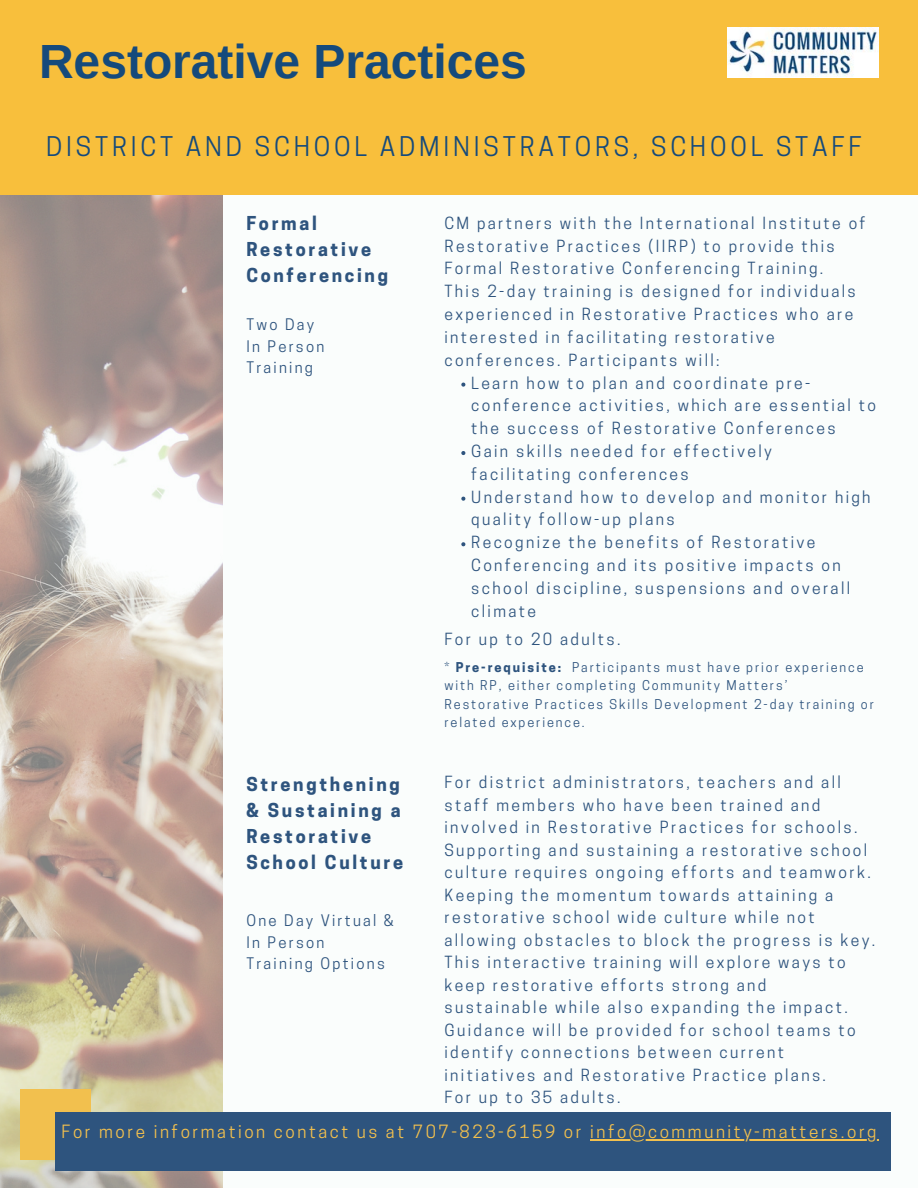
<style>
.page{position:relative;width:918px;height:1188px;background:#fafdfc}
.page>*{position:absolute;margin:0;border:0;box-sizing:border-box;transform-origin:0 0}
.t1{font:700 48px "Arimo";color:#154a7c}
.t2{font:25.5px "Cooper Hewitt";letter-spacing:.15em;color:#154a7c}
.t3{font:700 18px/26px "Cooper Hewitt";letter-spacing:.15em;color:#2e547e}
.t4{font:17.1px "Cooper Hewitt";letter-spacing:.15em;color:#f2c04e}
.t5{font:15.75px/22.5px "Cooper Hewitt";letter-spacing:.15em;color:#2e547e}
.t6{font:15px/21.5px "Cooper Hewitt";letter-spacing:.15em;color:#2e547e}
.t7{font:12.75px/18.5px "Cooper Hewitt";letter-spacing:.15em;color:#2e547e}
.s1{font-weight:700}
</style>
<div class="page">
<img style="left:0;top:194px;width:223px;height:994px">
<div style="left:0;top:0;width:918px;height:194px;background:#f8bf3c"></div>
<svg style="left:461px;top:383px;width:4px;height:4px"></svg>
<svg style="left:461px;top:451px;width:4px;height:4px"></svg>
<svg style="left:461px;top:497px;width:4px;height:4px"></svg>
<svg style="left:461px;top:542px;width:4px;height:4px"></svg>
<img style="left:727px;top:27px;width:152px;height:51px">
<div style="left:20px;top:1089px;width:71px;height:71px;background:#f2c04e"></div>
<div style="left:55px;top:1112px;width:835px;height:59px;background:#2e547e"></div>
<hr style="left:590px;top:1139px;width:289px;height:2px;background:#f2c04e">
<p class="t1" style="left:39px;top:35px;width:489px">Restorative Practices</p>
<h4 class="t2" style="left:46px;top:137px;width:817px">DISTRICT AND SCHOOL ADMINISTRATORS, SCHOOL STAFF</h4>
<p class="t3" style="left:246px;top:213px;width:143px">Formal<br>Restorative<br>Conferencing</p>
<p class="t6" style="left:246px;top:316px;width:80px">Two Day<br>In Person</p>
<p class="t6" style="left:246px;top:359px;width:68px">Training</p>
<p class="t3" style="left:246px;top:773px;width:158px">Strengthening &amp; Sustaining a<br>Restorative<br>School Culture</p>
<h3 class="t6" style="left:246px;top:912px;width:149px">One Day Virtual &amp;<br>In Person<br>Training Options</h3>
<p class="t5" style="left:444px;top:213px;width:423px">CM partners with the International Institute of Restorative Practices (IIRP) to provide this Formal Restorative Conferencing Training.<br>This 2-day training is designed for individuals experienced in Restorative Practices who are interested in facilitating restorative conferences. Participants will:</p>
<h1 class="t5" style="left:471px;top:373px;width:406px">Learn how to plan and coordinate pre&shy;conference activities, which are essential to the success of Restorative Conferences</h1>
<h2 class="t5" style="left:471px;top:442px;width:302px">Gain skills needed for effectively facilitating conferences</h2>
<h3 class="t5" style="left:471px;top:487px;width:401px">Understand how to develop and monitor high quality follow-up plans</h3>
<h4 class="t5" style="left:471px;top:533px;width:380px">Recognize the benefits of Restorative Conferencing and its positive impacts on school discipline, suspensions and overall climate</h4>
<h4 class="t5" style="left:444px;top:630px;width:178px">For up to 20 adults.</h4>
<p class="t7" style="left:444px;top:660px;width:431px">* <span class="s1">Pre-requisite:</span> Participants must have prior experience with RP, either completing Community Matters’ Restorative Practices Skills Development 2-day training or related experience.</p>
<h4 class="t5" style="left:444px;top:773px;width:432px">For district administrators, teachers and all staff members who have been trained and involved in Restorative Practices for schools.<br>Supporting and sustaining a restorative school culture requires ongoing efforts and teamwork.<br>Keeping the momentum towards attaining a restorative school wide culture while not allowing obstacles to block the progress is key.<br>This interactive training will explore ways to keep restorative efforts strong and<br>sustainable while also expanding the impact.<br>Guidance will be provided for school teams to identify connections between current initiatives and Restorative Practice plans.<br>For up to 35 adults.</h4>
<p class="t4" style="left:62px;top:1125px;width:521px">For more information contact us at 707-823-6159 or</p>
<h3 class="t4" style="left:590px;top:1125px;width:288px">info@community-matters.org</h3>
</div>
